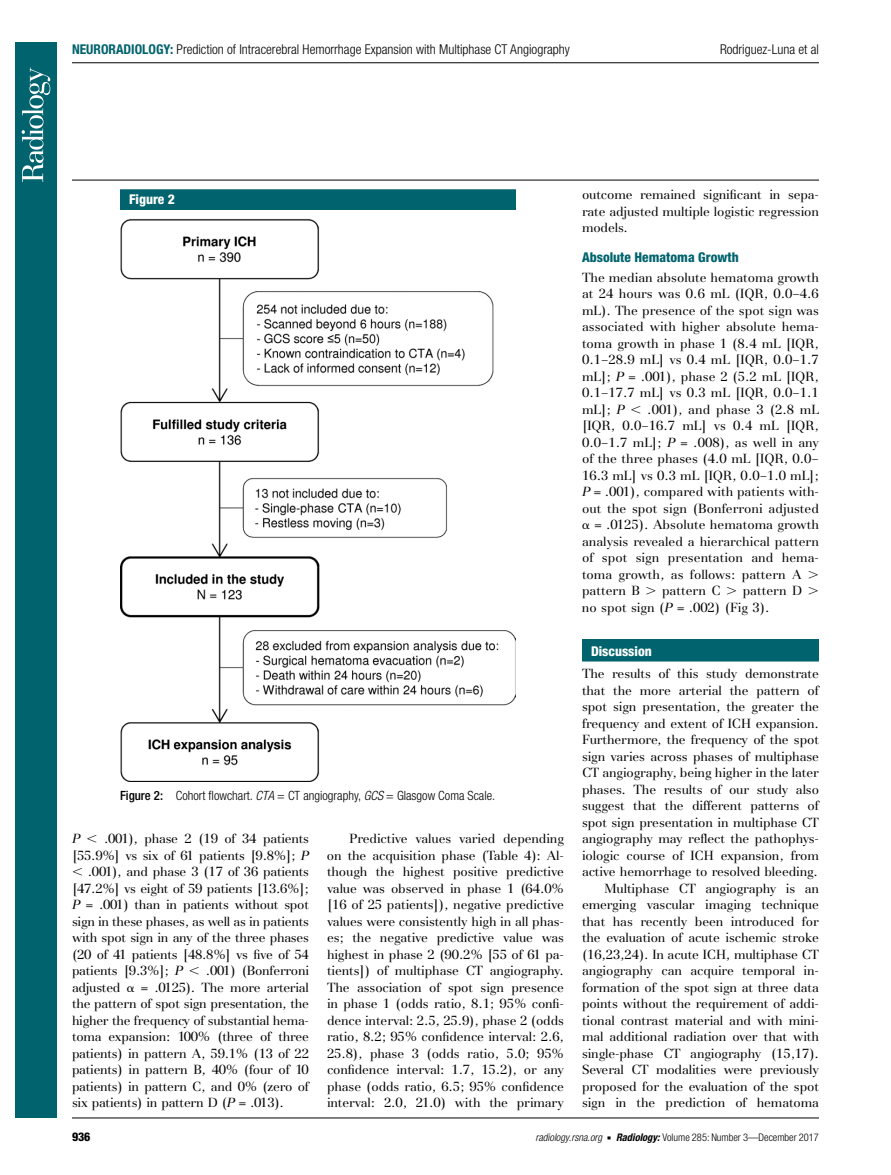
<style>
.page{position:relative;width:891px;height:1175px;background:#fff}
.page>*{position:absolute;margin:0;border:0;box-sizing:border-box;transform-origin:0 0}
.t1{font:300 condensed 13.5px "Helvetica Neue";color:#000}
.t2{font:800 condensed 13.5px "Helvetica Neue";color:#00636d}
.t3{font:800 condensed 13.5px "Helvetica Neue";color:#fff}
.t4{font:13.2px/16.5px "AT Basilia";letter-spacing:-.01em;color:#000;text-align:justify}
.t5{font:300 condensed 12.75px "Helvetica Neue";color:#000}
.t6{font:800 condensed 12px "Helvetica Neue";color:#000}
.t7{font:300 condensed 10.5px "Helvetica Neue";color:#000}
.s1{font-weight:700;color:#00636d}
.s2{font-weight:500}
.s3{font-style:italic}
.s4{font-family:"Universal Greekwith Math Pi"}
.s5{font-family:"Universal Newswith Comm Pi";font-weight:400;font-stretch:normal;font-size:6px}
.s6{font-weight:700;font-style:italic}
</style>
<div class="page">
<hr style="left:72px;top:180px;width:747px;height:1px;background:#000">
<hr style="left:72px;top:1117px;width:747px;height:1px;background:#000">
<hr style="left:72px;top:62px;width:747px;height:1px;background:#000">
<div style="left:582px;top:639px;width:237px;height:22px;background:#00636d"></div>
<div style="left:120px;top:189px;width:396px;height:21px;background:#00636d"></div>
<img style="left:120px;top:219px;width:396px;height:563px">
<div style="left:15px;top:42px;width:42px;height:1075px;background:#00636d"></div>
<svg style="left:22px;top:68px;width:28px;height:114px"></svg>
<p class="t1" style="left:72px;top:41px;width:499px"><span class="s1">NEURORADIOLOGY:</span> Prediction of Intracerebral Hemorrhage Expansion with Multiphase CT Angiography</p>
<p class="t1" style="left:720px;top:41px;width:100px">Rodriguez-Luna et al</p>
<p class="t3" style="left:129px;top:191px;width:47px">Figure 2</p>
<p class="t5" style="left:120px;top:788px;width:377px"><span class="s2">Figure 2:</span> Cohort flowchart. <span class="s3">CTA</span> = CT angiography, <span class="s3">GCS</span> = Glasgow Coma Scale.</p>
<p class="t4" style="left:72px;top:830px;width:239px"><span class="s3">P</span> <span class="s4">,</span> .001), phase 2 (19 of 34 patients [55.9%] vs six of 61 patients [9.8%]; <span class="s3">P </span><span class="s4">,</span> .001), and phase 3 (17 of 36 patients [47.2%] vs eight of 59 patients [13.6%]; <span class="s3">P</span> = .001) than in patients without spot sign in these phases, as well as in patients with spot sign in any of the three phases (20 of 41 patients [48.8%] vs five of 54 patients [9.3%]; <span class="s3">P</span> <span class="s4">,</span> .001) (Bonferroni adjusted <span class="s4">a</span> = .0125). The more arterial the pattern of spot sign presentation, the higher the frequency of substantial hema&shy;toma expansion: 100% (three of three patients) in pattern A, 59.1% (13 of 22 patients) in pattern B, 40% (four of 10 patients) in pattern C, and 0% (zero of six patients) in pattern D (<span class="s3">P</span> = .013).</p>
<p class="t4" style="left:327px;top:830px;width:239px;text-indent:23px">Predictive values varied depending on the acquisition phase (Table 4): Al&shy;though the highest positive predictive value was observed in phase 1 (64.0% [16 of 25 patients]), negative predictive values were consistently high in all phas&shy;es; the negative predictive value was highest in phase 2 (90.2% [55 of 61 pa&shy;tients]) of multiphase CT angiography.<br>The association of spot sign presence in phase 1 (odds ratio, 8.1; 95% confi&shy;dence interval: 2.5, 25.9), phase 2 (odds ratio, 8.2; 95% confidence interval: 2.6, 25.8), phase 3 (odds ratio, 5.0; 95% confidence interval: 1.7, 15.2), or any phase (odds ratio, 6.5; 95% confidence interval: 2.0, 21.0) with the primary</p>
<p class="t4" style="left:582px;top:187px;width:239px">outcome remained significant in sepa&shy;rate adjusted multiple logistic regression models.</p>
<p class="t2" style="left:582px;top:249px;width:158px">Absolute Hematoma Growth</p>
<p class="t4" style="left:582px;top:269px;width:239px">The median absolute hematoma growth at 24 hours was 0.6 mL (IQR, 0.0–4.6 mL). The presence of the spot sign was associated with higher absolute hema&shy;toma growth in phase 1 (8.4 mL [IQR, 0.1–28.9 mL] vs 0.4 mL [IQR, 0.0–1.7 mL]; <span class="s3">P</span> = .001), phase 2 (5.2 mL [IQR, 0.1–17.7 mL] vs 0.3 mL [IQR, 0.0–1.1 mL]; <span class="s3">P</span> <span class="s4">,</span> .001), and phase 3 (2.8 mL [IQR, 0.0–16.7 mL] vs 0.4 mL [IQR, 0.0–1.7 mL]; <span class="s3">P</span> = .008), as well in any of the three phases (4.0 mL [IQR, 0.0– 16.3 mL] vs 0.3 mL [IQR, 0.0–1.0 mL]; <span class="s3">P</span> = .001), compared with patients with&shy;out the spot sign (Bonferroni adjusted <span class="s4">a</span> = .0125). Absolute hematoma growth analysis revealed a hierarchical pattern of spot sign presentation and hema&shy;toma growth, as follows: pattern A <span class="s4">. </span>pattern B <span class="s4">.</span> pattern C <span class="s4">.</span> pattern D <span class="s4">. </span>no spot sign (<span class="s3">P</span> = .002) (Fig 3).</p>
<p class="t3" style="left:591px;top:642px;width:62px">Discussion</p>
<p class="t4" style="left:582px;top:665px;width:239px;text-align:right">The results of this study demonstrate that the more arterial the pattern of spot sign presentation, the greater the frequency and extent of ICH expansion.<br>Furthermore, the frequency of the spot sign varies across phases of multiphase CT angiography, being higher in the later phases. The results of our study also suggest that the different patterns of spot sign presentation in multiphase CT angiography may reflect the pathophys&shy;iologic course of ICH expansion, from active hemorrhage to resolved bleeding.<br>Multiphase CT angiography is an emerging vascular imaging technique that has recently been introduced for the evaluation of acute ischemic stroke (16,23,24). In acute ICH, multiphase CT angiography can acquire temporal in&shy;formation of the spot sign at three data points without the requirement of addi&shy;tional contrast material and with mini&shy;mal additional radiation over that with single-phase CT angiography (15,17).<br>Several CT modalities were previously proposed for the evaluation of the spot sign in the prediction of hematoma</p>
<p class="t6" style="left:72px;top:1128px;width:20px">936</p>
<p class="t7" style="left:536px;top:1130px;width:285px"><span class="s3">radiology.rsna.org</span> <span class="s5">n</span> <span class="s6">Radiology:</span> Volume 285: Number 3—December 2017</p>
</div>
